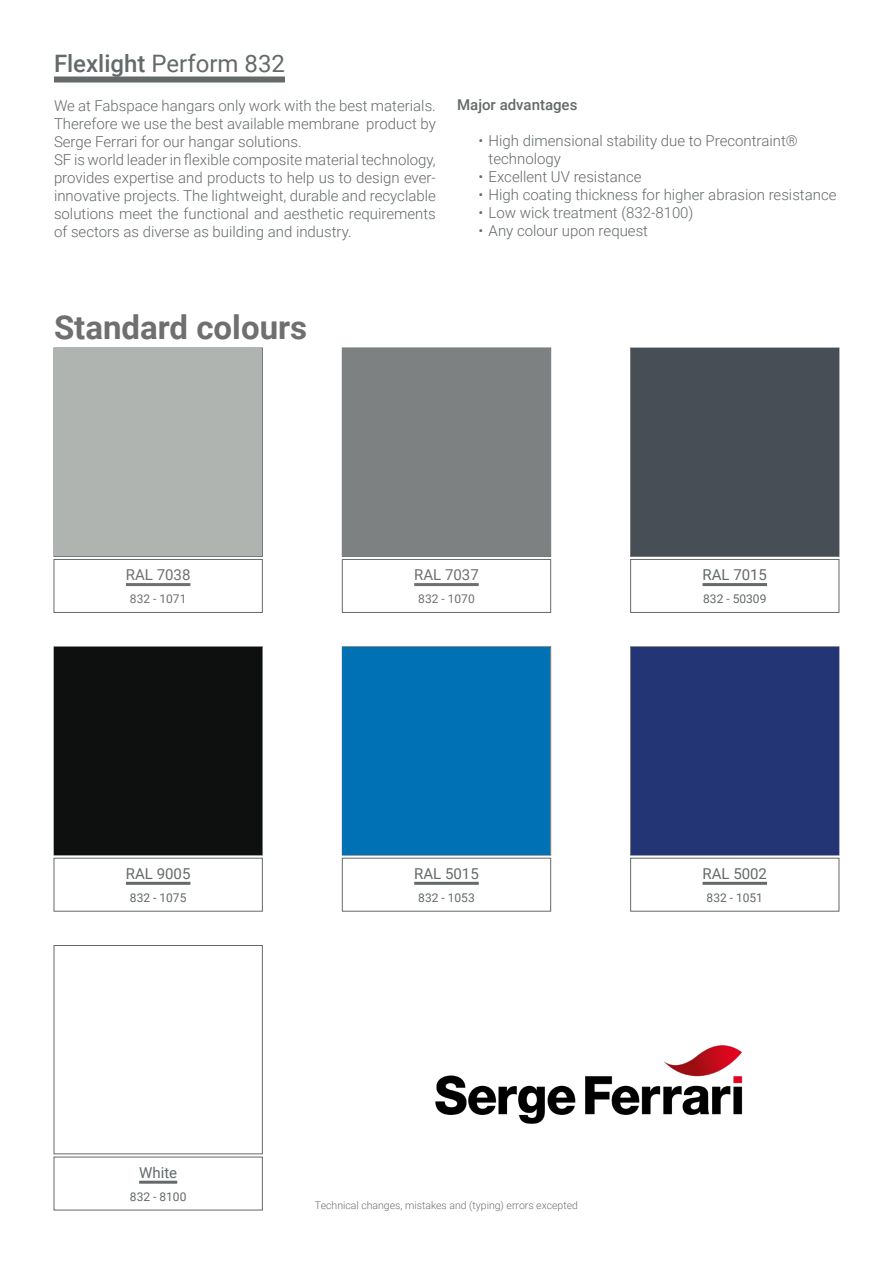
<style>
.page{position:relative;width:893px;height:1263px;background:#fff}
.page>*{position:absolute;margin:0;border:0;box-sizing:border-box;transform-origin:0 0}
.t1{font:700 33px "Roboto";color:#6f6f6f}
.Line_Title{font:24px "Roboto";color:#646969}
.Line_Description{font:300 15px/18px "Roboto";color:#646969;text-align:justify}
.Product_Name{font:15px "Roboto";color:#646969}
.Line_Description-2{font:500 15px "Roboto";color:#646969}
.Product_Name-2{font:15px "Roboto";color:#6f6f6f}
.Product_Info{font:12px "Roboto";color:#646969}
.Product_Info-2{font:12px "Roboto";color:#6f6f6f}
.t2{font:300 10.5px "Roboto";color:#6f6f6f}
.s1{font-weight:500}
</style>
<div class="page">
<div style="left:54px;top:77px;width:231px;height:6px;background:#646969"></div>
<hr style="left:126px;top:583px;width:64px;height:3px;background:#6f6f6f">
<div style="left:54px;top:559px;width:209px;height:54px;border:1px solid #646969"></div>
<hr style="left:414px;top:583px;width:65px;height:3px;background:#6f6f6f">
<div style="left:342px;top:559px;width:209px;height:54px;border:1px solid #646969"></div>
<hr style="left:702px;top:882px;width:65px;height:3px;background:#646969">
<div style="left:630px;top:858px;width:209px;height:53px;border:1px solid #646969"></div>
<hr style="left:126px;top:882px;width:64px;height:3px;background:#646969">
<div style="left:54px;top:858px;width:209px;height:53px;border:1px solid #646969"></div>
<hr style="left:414px;top:882px;width:65px;height:3px;background:#646969">
<div style="left:342px;top:858px;width:209px;height:53px;border:1px solid #646969"></div>
<hr style="left:702px;top:583px;width:65px;height:3px;background:#646969">
<div style="left:630px;top:559px;width:209px;height:54px;border:1px solid #646969"></div>
<div style="left:54px;top:945px;width:209px;height:209px;border:1px solid #646969"></div>
<hr style="left:139px;top:1181px;width:38px;height:3px;background:#646969">
<img style="left:435px;top:1045px;width:308px;height:79px">
<div style="left:54px;top:348px;width:208px;height:208px;background:#afb4b1"></div>
<div style="left:343px;top:348px;width:207px;height:208px;background:#7e8182"></div>
<div style="left:631px;top:348px;width:207px;height:208px;background:#474e56"></div>
<div style="left:54px;top:647px;width:208px;height:208px;background:#0e1010"></div>
<div style="left:343px;top:647px;width:207px;height:208px;background:#0071b5"></div>
<div style="left:631px;top:647px;width:208px;height:208px;background:#243576"></div>
<p class="Line_Title" style="left:54px;top:47px;width:232px"><span class="s1">Flexlight</span> Perform 832</p>
<p class="Line_Description" style="left:54px;top:96px;width:383px">We at Fabspace hangars only work with the best materials.<br>Therefore we use the best available membrane product by Serge Ferrari for our hangar solutions.</p>
<p class="Line_Description" style="left:54px;top:150px;width:383px">SF is world leader in flexible composite material technology, provides expertise and products to help us to design ever&shy;innovative projects. The lightweight, durable and recyclable solutions meet the functional and aesthetic requirements of sectors as diverse as building and industry.</p>
<p class="Line_Description-2" style="left:457px;top:94px;width:122px">Major advantages</p>
<p class="Line_Description" style="left:489px;top:131px;width:311px;text-indent:-10px">• High dimensional stability due to Precontraint® technology</p>
<p class="Line_Description" style="left:478px;top:167px;width:165px">• Excellent UV resistance</p>
<p class="Line_Description" style="left:478px;top:185px;width:360px">• High coating thickness for higher abrasion resistance</p>
<p class="Line_Description" style="left:478px;top:203px;width:217px">• Low wick treatment (832-8100)</p>
<p class="Line_Description" style="left:478px;top:221px;width:171px">• Any colour upon request</p>
<p class="t1" style="left:54px;top:304px;width:255px">Standard colours</p>
<p class="Product_Name-2" style="left:126px;top:564px;width:66px">RAL 7038</p>
<p class="Product_Info-2" style="left:130px;top:590px;width:58px">832 - 1071</p>
<p class="Product_Name" style="left:126px;top:863px;width:66px">RAL 9005</p>
<p class="Product_Info" style="left:130px;top:889px;width:58px">832 - 1075</p>
<p class="Product_Name" style="left:139px;top:1162px;width:40px">White</p>
<p class="Product_Info" style="left:130px;top:1188px;width:58px">832 - 8100</p>
<p class="Product_Name-2" style="left:414px;top:564px;width:66px">RAL 7037</p>
<p class="Product_Info-2" style="left:418px;top:590px;width:58px">832 - 1070</p>
<p class="Product_Name" style="left:414px;top:863px;width:66px">RAL 5015</p>
<p class="Product_Info" style="left:418px;top:889px;width:58px">832 - 1053</p>
<p class="t2" style="left:315px;top:1198px;width:265px">Technical changes, mistakes and (typing) errors excepted</p>
<p class="Product_Name" style="left:702px;top:564px;width:66px">RAL 7015</p>
<p class="Product_Info" style="left:703px;top:590px;width:65px">832 - 50309</p>
<p class="Product_Name" style="left:702px;top:863px;width:66px">RAL 5002</p>
<p class="Product_Info" style="left:707px;top:889px;width:58px">832 - 1051</p>
</div>
